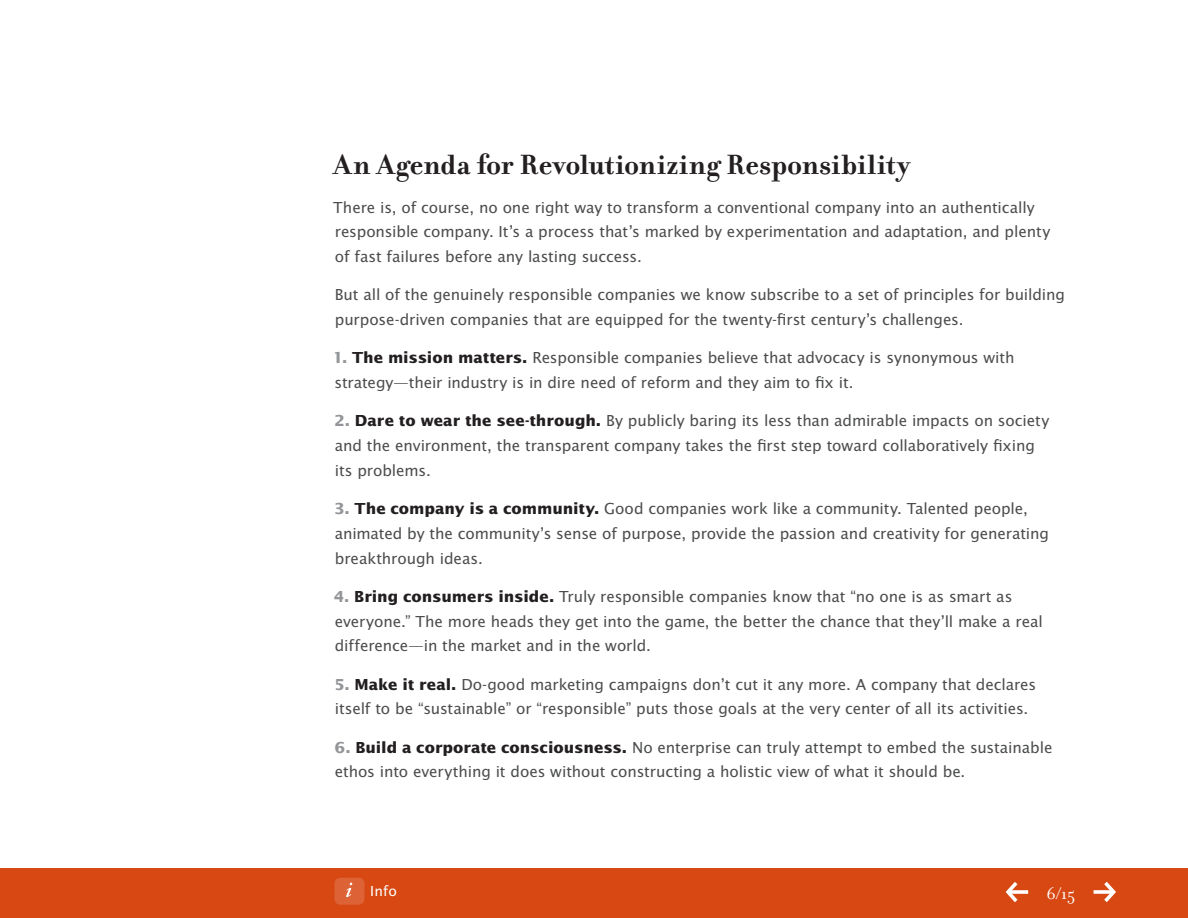
<style>
.page{position:relative;width:1188px;height:918px;background:#fff}
.page>*{position:absolute;margin:0;border:0;box-sizing:border-box;transform-origin:0 0}
.t1{font:700 30px "Filosofia OT";letter-spacing:.015em;color:#231f20}
.t2{font:18px "Filosofia OT";color:#fff}
.t3{font:16.5px/24.8px "Lucida Sans EFOP";letter-spacing:-.005em;color:#4b4c4d}
.t4{font:15px "Lucida Sans EFOP";color:#fff}
.s1{font-weight:700;color:#939598}
.s2{font-weight:700;color:#231f20}
</style>
<div class="page">
<div style="left:0;top:869px;width:1188px;height:49px;background:#d74812"></div>
<div style="left:334px;top:878px;width:30px;height:27px;background:#dd6336;border-radius:6px"></div>
<svg style="left:346px;top:883px;width:6px;height:14px"></svg>
<svg style="left:1006px;top:882px;width:22px;height:20px"></svg>
<svg style="left:1094px;top:882px;width:22px;height:20px"></svg>
<h1 class="t1" style="left:334px;top:148px;width:577px">An Agenda for Revolutionizing Responsibility</h1>
<p class="t3" style="left:333px;top:196px;width:719px">There is, of course, no one right way to transform a conventional company into an authentically responsible company. It’s a process that’s marked by experimentation and adaptation, and plenty of fast failures before any lasting success.</p>
<p class="t3" style="left:335px;top:283px;width:732px">But all of the genuinely responsible companies we know subscribe to a set of principles for building purpose-driven companies that are equipped for the twenty-first century’s challenges.</p>
<p class="t3" style="left:333px;top:346px;width:683px"><span class="s1">1.</span> <span class="s2">The mission matters.</span> Responsible companies believe that advocacy is synonymous with strategy—their industry is in dire need of reform and they aim to fix it.</p>
<p class="t3" style="left:335px;top:409px;width:716px"><span class="s1">2.</span> <span class="s2">Dare to wear the see-through.</span> By publicly baring its less than admirable impacts on society and the environment, the transparent company takes the first step toward collaboratively fixing its problems.</p>
<p class="t3" style="left:334px;top:497px;width:716px"><span class="s1">3.</span> <span class="s2">The company is a community.</span> Good companies work like a community. Talented people, animated by the community’s sense of purpose, provide the passion and creativity for generating breakthrough ideas.</p>
<p class="t3" style="left:334px;top:585px;width:711px"><span class="s1">4.</span> <span class="s2">Bring consumers inside.</span> Truly responsible companies know that “no one is as smart as everyone.” The more heads they get into the game, the better the chance that they’ll make a real difference—in the market and in the world.</p>
<p class="t3" style="left:334px;top:673px;width:704px"><span class="s1">5.</span> <span class="s2">Make it real.</span> Do-good marketing campaigns don’t cut it any more. A company that declares itself to be “sustainable” or “responsible” puts those goals at the very center of all its activities.</p>
<p class="t3" style="left:335px;top:736px;width:719px"><span class="s1">6.</span> <span class="s2">Build a corporate consciousness.</span> No enterprise can truly attempt to embed the sustainable ethos into everything it does without constructing a holistic view of what it should be.</p>
<p class="t4" style="left:370px;top:883px;width:28px">Info</p>
<p class="t2" style="left:1047px;top:884px;width:30px">6/15</p>
</div>
